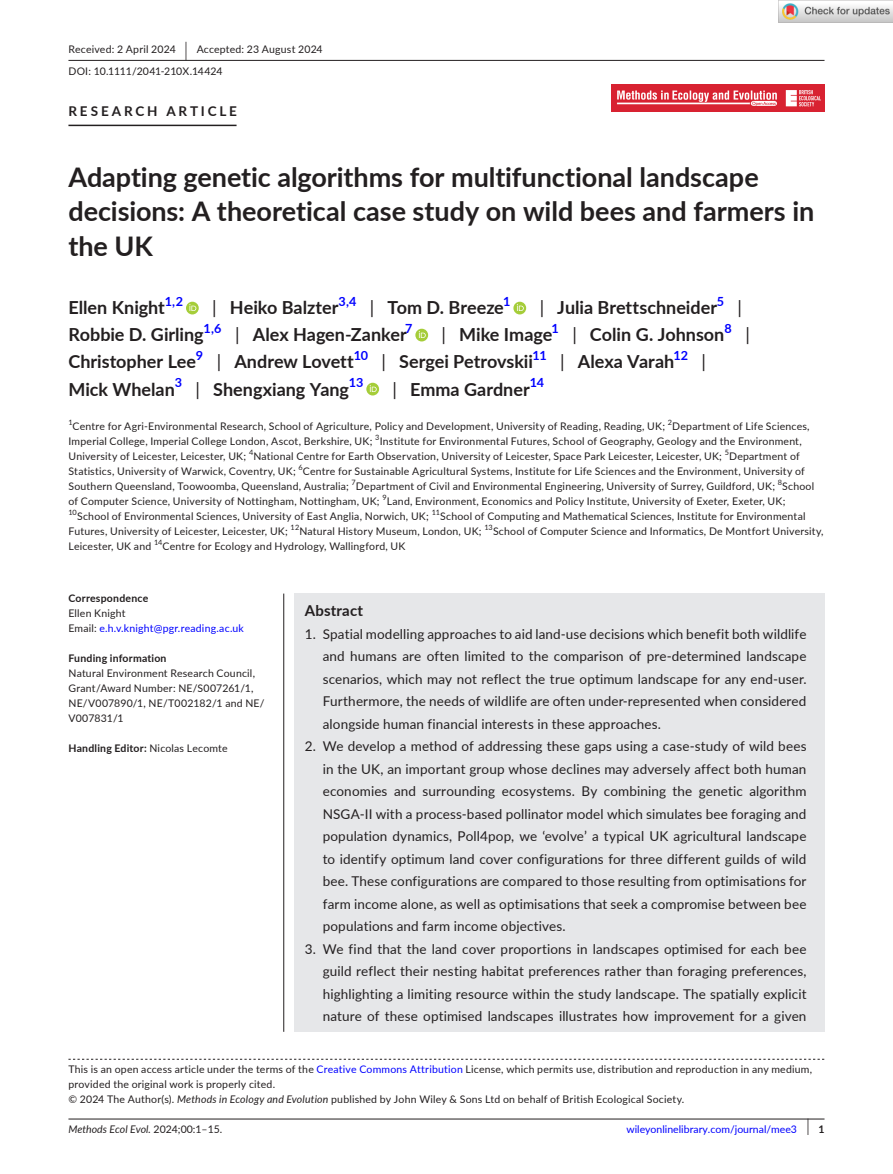
<style>
.page{position:relative;width:893px;height:1174px;background:#fff}
.page>*{position:absolute;margin:0;border:0;box-sizing:border-box;transform-origin:0 0}
.t1{font:700 27px/34.5px "Lato";color:#231f20}
.t2{font:700 18px "Lato";color:#231f20}
.t3{font:18px "Lato";color:#231f20}
.t4{font:700 15px "Lato";letter-spacing:.015em;color:#231f20}
.t5{font:13.5px/22.5px "Lato";letter-spacing:.01em;color:#231f20;text-align:justify}
.t6{font:700 13.5px "Lato";letter-spacing:.21em;color:#231f20}
.t7{font:700 12.6px "Lato";letter-spacing:-.015em;color:#00f}
.t8{font:10.5px/15px "Lato";letter-spacing:.02em;color:#231f20}
.t9{font:10.5px/15px "Lato";letter-spacing:.005em;color:#00f}
.t10{font:700 10.5px "Lato";letter-spacing:.02em;color:#231f20}
.t11{font:italic 10.5px "Lato";color:#231f20}
.s1{font-size:19.65px}
.s2{font-weight:400}
.s3{color:#231f20}
.s4{color:#00f}
.s5{font-style:italic}
.s6{font-style:normal}
.s7{font-size:17.4px;color:#231f20}
.s8{font-weight:700;color:#231f20}
</style>
<div class="page">
<hr style="left:68px;top:1118px;width:756px;height:1px;background:#231f20">
<img style="left:612px;top:84px;width:212px;height:28px">
<hr style="left:68px;top:60px;width:756px;height:1px;background:#231f20">
<hr style="left:68px;top:125px;width:169px;height:1px;background:#231f20">
<svg style="left:186px;top:302px;width:13px;height:12px"></svg>
<svg style="left:189px;top:304px;width:7px;height:7px"></svg>
<div style="left:513px;top:302px;width:13px;height:12px;background:#a5cd39;border-radius:50%"></div>
<svg style="left:517px;top:304px;width:7px;height:7px"></svg>
<svg style="left:415px;top:329px;width:13px;height:12px"></svg>
<svg style="left:419px;top:331px;width:7px;height:7px"></svg>
<svg style="left:366px;top:383px;width:13px;height:12px"></svg>
<svg style="left:370px;top:385px;width:7px;height:7px"></svg>
<svg style="left:68px;top:1058px;width:756px;height:1px"></svg>
<div style="left:294px;top:593px;width:530px;height:438px;background:#e6e7e9"></div>
<hr style="left:283px;top:593px;width:1px;height:438px;background:#231f20">
<img style="left:779px;top:0;width:114px;height:23px">
<p class="t8" style="left:68px;top:38px;width:256px;line-height:21.8px">Received: 2 April 2024 <span class="s1">|</span> Accepted: 23 August 2024<br>DOI: 10.1111/2041-210X.14424</p>
<p class="t6" style="left:68px;top:101px;width:170px">RESEARCH ARTICLE</p>
<h1 class="t1" style="left:68px;top:159px;width:747px">Adapting genetic algorithms for multifunctional landscape decisions: A theoretical case study on wild bees and farmers in the UK</h1>
<h2 class="t2" style="left:68px;top:295px;width:98px">Ellen Knight</h2>
<p class="t7" style="left:165px;top:292px;width:20px">1,2</p>
<h2 class="t2" style="left:212px;top:295px;width:128px"><span class="s2">|</span> Heiko Balzter</h2>
<p class="t7" style="left:338px;top:292px;width:19px">3,4</p>
<h2 class="t2" style="left:370px;top:295px;width:135px"><span class="s2">|</span> Tom D. Breeze</h2>
<p class="t7" style="left:503px;top:292px;width:9px">1</p>
<h2 class="t2" style="left:540px;top:295px;width:179px"><span class="s2">|</span> Julia Brettschneider</h2>
<p class="t7" style="left:717px;top:292px;width:9px">5</p>
<h2 class="t3" style="left:738px;top:295px;width:6px">|</h2>
<h2 class="t2" style="left:68px;top:322px;width:137px">Robbie D. Girling</h2>
<p class="t7" style="left:203px;top:319px;width:20px">1,6</p>
<h2 class="t2" style="left:235px;top:322px;width:173px"><span class="s2">|</span> Alex Hagen-Zanker</h2>
<p class="t7" style="left:405px;top:319px;width:9px">7</p>
<h2 class="t2" style="left:442px;top:322px;width:112px"><span class="s2">|</span> Mike Image</h2>
<p class="t7" style="left:552px;top:319px;width:9px">1</p>
<h2 class="t2" style="left:572px;top:322px;width:154px"><span class="s2">|</span> Colin G. Johnson</h2>
<p class="t7" style="left:725px;top:319px;width:9px">8</p>
<h2 class="t3" style="left:745px;top:322px;width:6px">|</h2>
<h2 class="t2" style="left:68px;top:349px;width:129px">Christopher Lee</h2>
<p class="t7" style="left:196px;top:346px;width:9px">9</p>
<h2 class="t2" style="left:217px;top:349px;width:139px"><span class="s2">|</span> Andrew Lovett</h2>
<p class="t7" style="left:354px;top:346px;width:16px">10</p>
<h2 class="t2" style="left:382px;top:349px;width:153px"><span class="s2">|</span> Sergei Petrovskii</h2>
<p class="t7" style="left:532px;top:346px;width:16px">11</p>
<h2 class="t2" style="left:560px;top:349px;width:116px"><span class="s2">|</span> Alexa Varah</h2>
<p class="t7" style="left:673px;top:346px;width:16px">12</p>
<h2 class="t3" style="left:702px;top:349px;width:6px">|</h2>
<h2 class="t2" style="left:68px;top:376px;width:108px">Mick Whelan</h2>
<p class="t7" style="left:175px;top:373px;width:9px">3</p>
<h2 class="t2" style="left:196px;top:376px;width:155px"><span class="s2">|</span> Shengxiang Yang</h2>
<p class="t7" style="left:349px;top:373px;width:16px">13</p>
<h2 class="t2" style="left:393px;top:376px;width:139px"><span class="s2">|</span> Emma Gardner</h2>
<p class="t7" style="left:530px;top:373px;width:16px">14</p>
<p class="t8" style="left:68px;top:418px;width:757px"><sup>1</sup>Centre for Agri-Environmental Research, School of Agriculture, Policy and Development, University of Reading, Reading, UK; <sup>2</sup>Department of Life Sciences, Imperial College, Imperial College London, Ascot, Berkshire, UK; <sup>3</sup>Institute for Environmental Futures, School of Geography, Geology and the Environment, University of Leicester, Leicester, UK; <sup>4</sup>National Centre for Earth Observation, University of Leicester, Space Park Leicester, Leicester, UK; <sup>5</sup>Department of Statistics, University of Warwick, Coventry, UK; <sup>6</sup>Centre for Sustainable Agricultural Systems, Institute for Life Sciences and the Environment, University of Southern Queensland, Toowoomba, Queensland, Australia; <sup>7</sup>Department of Civil and Environmental Engineering, University of Surrey, Guildford, UK; <sup>8</sup>School of Computer Science, University of Nottingham, Nottingham, UK; <sup>9</sup>Land, Environment, Economics and Policy Institute, University of Exeter, Exeter, UK; <sup>10</sup>School of Environmental Sciences, University of East Anglia, Norwich, UK; <sup>11</sup>School of Computing and Mathematical Sciences, Institute for Environmental Futures, University of Leicester, Leicester, UK; <sup>12</sup>Natural History Museum, London, UK; <sup>13</sup>School of Computer Science and Informatics, De Montfort University, Leicester, UK and <sup>14</sup>Centre for Ecology and Hydrology, Wallingford, UK</p>
<p class="t10" style="left:68px;top:590px;width:81px">Correspondence</p>
<p class="t9" style="left:68px;top:605px;width:177px"><span class="s3">Ellen Knight<br>Email:</span> e.h.v.knight@pgr.reading.ac.uk</p>
<p class="t10" style="left:68px;top:650px;width:100px">Funding information</p>
<p class="t8" style="left:68px;top:665px;width:198px">Natural Environment Research Council,<br>Grant/Award Number: NE/S007261/1,<br>NE/V007890/1, NE/T002182/1 and NE/<br>V007831/1</p>
<p class="t10" style="left:68px;top:740px;width:161px">Handling Editor: <span class="s2">Nicolas Lecomte</span></p>
<h3 class="t4" style="left:305px;top:599px;width:60px">Abstract</h3>
<p class="t5" style="left:323px;top:622px;width:485px;text-indent:-18px">1. Spatial modelling approaches to aid land-use decisions which benefit both wildlife and humans are often limited to the comparison of pre-determined landscape scenarios, which may not reflect the true optimum landscape for any end-user.<br>Furthermore, the needs of wildlife are often under-represented when considered alongside human financial interests in these approaches.</p>
<p class="t5" style="left:323px;top:734px;width:485px;text-indent:-18px">2. We develop a method of addressing these gaps using a case-study of wild bees in the UK, an important group whose declines may adversely affect both human economies and surrounding ecosystems. By combining the genetic algorithm NSGA-II with a process-based pollinator model which simulates bee foraging and population dynamics, Poll4pop, we ‘evolve’ a typical UK agricultural landscape to identify optimum land cover configurations for three different guilds of wild bee. These configurations are compared to those resulting from optimisations for farm income alone, as well as optimisations that seek a compromise between bee populations and farm income objectives.</p>
<p class="t5" style="left:323px;top:937px;width:485px;text-indent:-18px">3. We find that the land cover proportions in landscapes optimised for each bee guild reflect their nesting habitat preferences rather than foraging preferences, highlighting a limiting resource within the study landscape. The spatially explicit nature of these optimised landscapes illustrates how improvement for a given</p>
<p class="t8" style="left:68px;top:1061px;width:745px">This is an open access article under the terms of the <span class="s4">Creative Commons Attribution</span> License, which permits use, distribution and reproduction in any medium, provided the original work is properly cited.<br>© 2024 The Author(s). <span class="s5">Methods in Ecology and Evolution</span> published by John Wiley &amp; Sons Ltd on behalf of British Ecological Society.</p>
<p class="t11" style="left:68px;top:1121px;width:155px">Methods Ecol Evol. <span class="s6">2024;00:1–15.</span></p>
<p class="t9" style="left:626px;top:1121px;width:200px">wileyonlinelibrary.com/journal/mee3 <span class="s7">|</span> <span class="s8">1</span></p>
</div>
